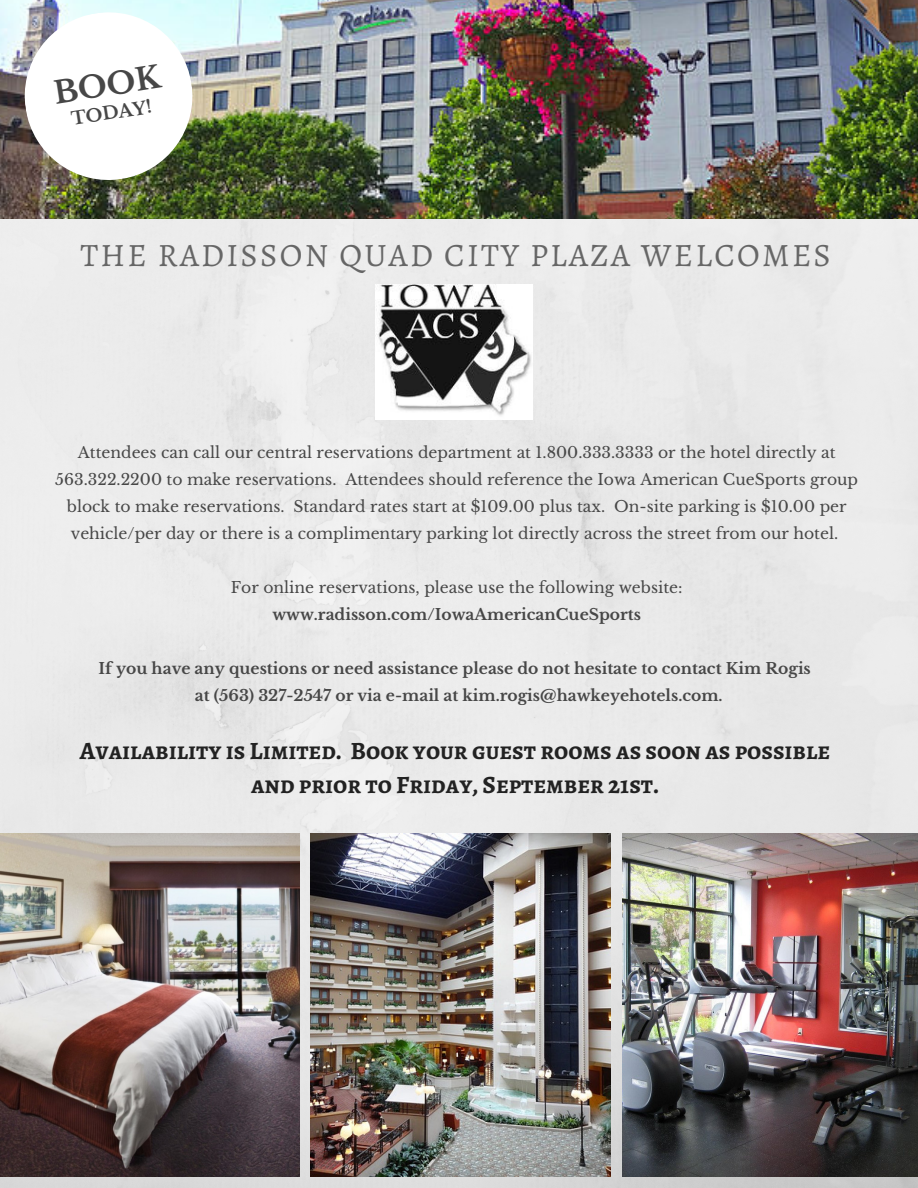
<style>
.page{position:relative;width:918px;height:1188px;background:#fff}
.page>*{position:absolute;margin:0;border:0;box-sizing:border-box;transform-origin:0 0}
.t1{font:32.7px "Alegreya SC";letter-spacing:.07em;color:#666}
.t2{font:700 30.6px "Libre Baskerville";color:#474747}
.t3{font:700 24.9px/33.8px "Alegreya SC";color:#222;text-align:center}
.t4{font:700 17.85px "Libre Baskerville";color:#474747}
.t5{font:15.6px/27px "Libre Baskerville";color:#474747;text-align:center}
.t6{font:700 15.6px/27px "Libre Baskerville";color:#474747;text-align:center}
</style>
<div class="page">
<div style="left:0;top:218px;width:918px;height:970px;background:#eaeaea"></div>
<img style="left:0;top:0;width:918px;height:218px">
<img style="left:13px;top:0;width:191px;height:192px">
<img style="left:0;top:834px;width:299px;height:343px">
<img style="left:310px;top:834px;width:301px;height:343px">
<img style="left:622px;top:834px;width:296px;height:343px">
<img style="left:376px;top:285px;width:156px;height:135px">
<h2 class="t2" style="left:51px;top:75px;width:109px;rotate:-9deg">BOOK</h2>
<p class="t4" style="left:70px;top:108px;width:83px;rotate:-9deg">TODAY!</p>
<h1 class="t1" style="left:80px;top:232px;width:752px">THE RADISSON QUAD CITY PLAZA WELCOMES</h1>
<p class="t5" style="left:55px;top:439px;width:804px">Attendees can call our central reservations department at 1.800.333.3333 or the hotel directly at 563.322.2200 to make reservations. Attendees should reference the Iowa American CueSports group block to make reservations. Standard rates start at $109.00 plus tax. On-site parking is $10.00 per vehicle/per day or there is a complimentary parking lot directly across the street from our hotel.</p>
<p class="t5" style="left:231px;top:574px;width:453px">For online reservations, please use the following website:</p>
<p class="t6" style="left:272px;top:601px;width:370px">www.radisson.com/IowaAmericanCueSports</p>
<p class="t6" style="left:98px;top:655px;width:714px">If you have any questions or need assistance please do not hesitate to contact Kim Rogis at (563) 327-2547 or via e-mail at kim.rogis@hawkeyehotels.com.</p>
<h3 class="t3" style="left:80px;top:734px;width:752px">Availability is Limited. Book your guest rooms as soon as possible and prior to Friday, September 21st.</h3>
</div>
